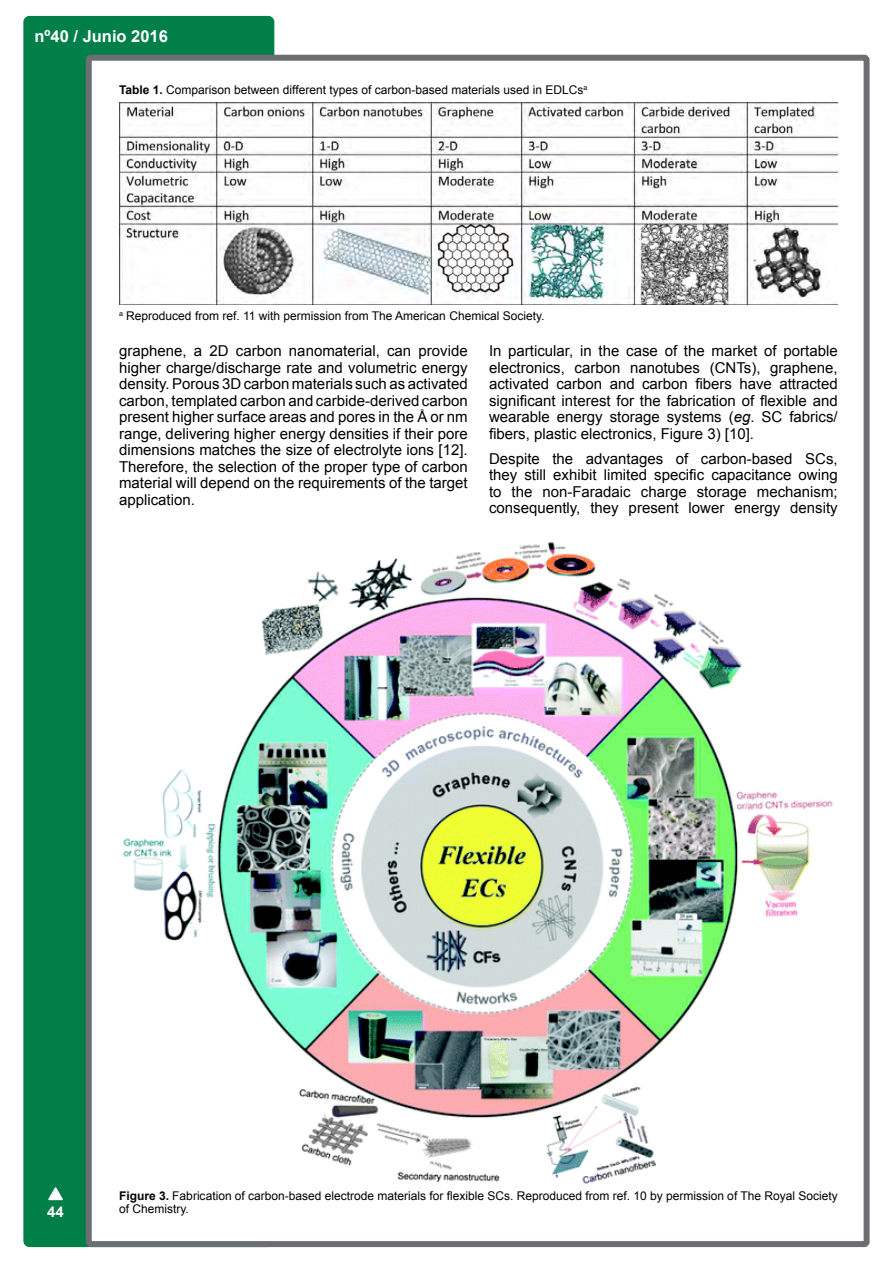
<style>
.page{position:relative;width:893px;height:1263px;background:#fff}
.page>*{position:absolute;margin:0;border:0;box-sizing:border-box;transform-origin:0 0}
.t1{font:700 16.5px "Arial";color:#fff}
.t2{font:15px/16.5px "Arial";color:#000;text-align:justify}
.t3{font:700 15px "Arial";color:#fff}
.t4{font:12px/13.5px "Arial";color:#000}
.s1{font-weight:700}
.s2{font-style:italic}
</style>
<div class="page">
<div style="left:26px;top:19px;width:245px;height:1225px;background:#007f49;border-radius:3px"></div>
<div style="left:23px;top:16px;width:251px;height:1231px;border:6px solid #007f49;border-radius:3px"></div>
<div style="left:89px;top:58px;width:778px;height:1186px;background:#fff;border-radius:2px"></div>
<div style="left:86px;top:55px;width:784px;height:1192px;border:6px solid #6d6e71;border-radius:2px"></div>
<svg style="left:48px;top:1187px;width:15px;height:14px"></svg>
<img style="left:119px;top:102px;width:719px;height:203px">
<img style="left:123px;top:542px;width:710px;height:642px">
<p class="t1" style="left:34px;top:27px;width:135px">nº40 / Junio 2016</p>
<p class="t4" style="left:119px;top:83px;width:470px"><span class="s1">Table 1.</span> Comparison between different types of carbon-based materials used in EDLCs<sup>a</sup></p>
<p class="t4" style="left:119px;top:309px;width:427px"><sup>a</sup> Reproduced from ref. 11 with permission from The American Chemical Society.</p>
<p class="t2" style="left:119px;top:343px;width:350px">graphene, a 2D carbon nanomaterial, can provide higher charge/discharge rate and volumetric energy density. Porous 3D carbon materials such as activated carbon, templated carbon and carbide-derived carbon present higher surface areas and pores in the Å or nm range, delivering higher energy densities if their pore dimensions matches the size of electrolyte ions [12].<br>Therefore, the selection of the proper type of carbon material will depend on the requirements of the target application.</p>
<p class="t2" style="left:489px;top:343px;width:350px">In particular, in the case of the market of portable electronics, carbon nanotubes (CNTs), graphene, activated carbon and carbon fibers have attracted significant interest for the fabrication of flexible and wearable energy storage systems (<span class="s2">eg</span>. SC fabrics/ fibers, plastic electronics, Figure 3) [10].</p>
<p class="t2" style="left:489px;top:450px;width:350px">Despite the advantages of carbon-based SCs, they still exhibit limited specific capacitance owing to the non-Faradaic charge storage mechanism; consequently, they present lower energy density</p>
<p class="t3" style="left:47px;top:1203px;width:18px">44</p>
<p class="t4" style="left:119px;top:1189px;width:720px"><span class="s1">Figure 3.</span> Fabrication of carbon-based electrode materials for flexible SCs. Reproduced from ref. 10 by permission of The Royal Society of Chemistry.</p>
</div>
